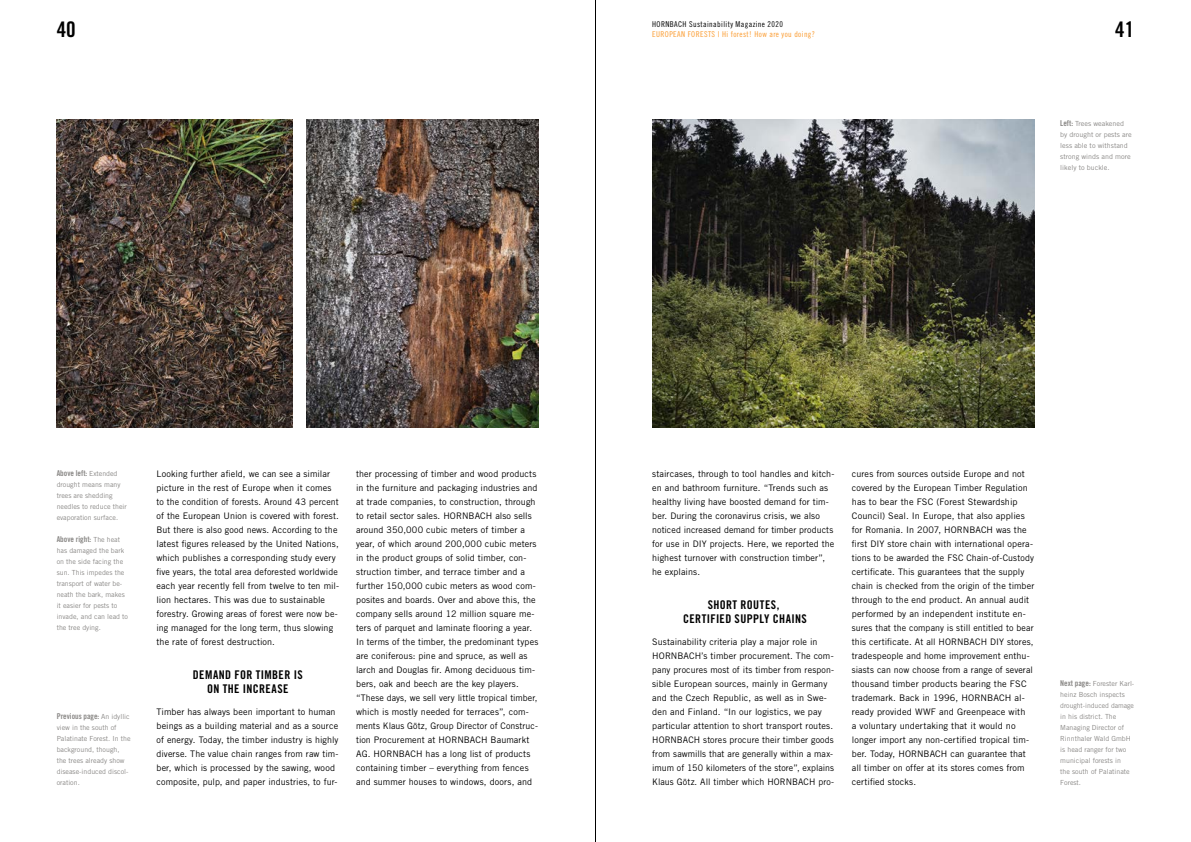
<style>
.page{position:relative;width:1191px;height:842px;background:#fff}
.page>*{position:absolute;margin:0;border:0;box-sizing:border-box;transform-origin:0 0}
.t1{font:21.5px "Trade Gothic LT Std Bd Cn 20";color:#000}
.t2{font:12px/14px "Trade Gothic LT Std Bd Cn 20";letter-spacing:.035em;color:#000;text-align:center}
.t3{font:9px/14px "Trade Gothic LT Std";letter-spacing:.01em;color:#000}
.t4{font:8px "Trade Gothic LT Std Bd Cn 20";color:#898785}
.t5{font:8px "Trade Gothic LT Std Cn 18";letter-spacing:.05em;color:#fb9a2d}
.t6{font:8px "Trade Gothic LT Std Cn 18";letter-spacing:.05em;color:#000}
.t7{font:7px/11px "Trade Gothic LT Std";color:#898785}
.s1{font-family:"Trade Gothic LT Std Bd Cn 20";font-size:8px}
.s2{font-family:"Trade Gothic LT Std";font-size:7px}
</style>
<div class="page">
<img style="left:57px;top:120px;width:236px;height:308px">
<img style="left:306px;top:120px;width:233px;height:308px">
<img style="left:652px;top:120px;width:382px;height:308px">
<hr style="left:595px;top:0;width:1px;height:842px;background:#000">
<h1 class="t1" style="left:57px;top:16px;width:21px">40</h1>
<h1 class="t1" style="left:1115px;top:16px;width:21px">41</h1>
<p class="t6" style="left:652px;top:19px;width:132px">HORNBACH Sustainability Magazine 2020</p>
<p class="t5" style="left:652px;top:29px;width:164px">EUROPEAN FORESTS | Hi forest! How are you doing?</p>
<p class="t7" style="left:1060px;top:118px;width:73px"><span class="s1">Left:</span> Trees weakened by drought or pests are less able to withstand strong winds and more likely to buckle.</p>
<p class="t4" style="left:57px;top:468px;width:62px">Above left: <span class="s2">Extended</span></p>
<p class="t7" style="left:57px;top:479px;width:72px">drought means many trees are shedding needles to reduce their evaporation surface.</p>
<p class="t4" style="left:57px;top:534px;width:65px">Above right: <span class="s2">The heat</span></p>
<p class="t7" style="left:57px;top:545px;width:73px">has damaged the bark on the side facing the sun. This impedes the transport of water be&shy;neath the bark, makes it easier for pests to invade, and can lead to the tree dying.</p>
<p class="t4" style="left:57px;top:711px;width:74px">Previous page: <span class="s2">An idyllic</span></p>
<p class="t7" style="left:57px;top:722px;width:75px">view in the south of<br>Palatinate Forest. In the background, though, the trees already show disease-induced discol&shy;oration.</p>
<p class="t3" style="left:156px;top:467px;width:184px">Looking further afield, we can see a similar picture in the rest of Europe when it comes to the condition of forests. Around 43 percent of the European Union is covered with forest.<br>But there is also good news. According to the latest figures released by the United Nations, which publishes a corresponding study every five years, the total area deforested worldwide each year recently fell from twelve to ten mil&shy;lion hectares. This was due to sustainable forestry. Growing areas of forest were now be&shy;ing managed for the long term, thus slowing the rate of forest destruction.</p>
<h2 class="t2" style="left:193px;top:667px;width:111px">DEMAND FOR TIMBER IS<br>ON THE INCREASE</h2>
<p class="t3" style="left:156px;top:705px;width:183px">Timber has always been important to human beings as a building material and as a source of energy. Today, the timber industry is highly diverse. The value chain ranges from raw tim&shy;ber, which is processed by the sawing, wood composite, pulp, and paper industries, to fur-</p>
<p class="t3" style="left:356px;top:467px;width:184px">ther processing of timber and wood products in the furniture and packaging industries and at trade companies, to construction, through to retail sector sales. HORNBACH also sells around 350,000 cubic meters of timber a year, of which around 200,000 cubic meters in the product groups of solid timber, con&shy;struction timber, and terrace timber and a further 150,000 cubic meters as wood com&shy;posites and boards. Over and above this, the company sells around 12 million square me&shy;ters of parquet and laminate flooring a year.<br>In terms of the timber, the predominant types are coniferous: pine and spruce, as well as larch and Douglas fir. Among deciduous tim&shy;bers, oak and beech are the key players. “These days, we sell very little tropical timber, which is mostly needed for terraces”, com&shy;ments Klaus Götz, Group Director of Construc&shy;tion Procurement at HORNBACH Baumarkt AG. HORNBACH has a long list of products containing timber – everything from fences and summer houses to windows, doors, and</p>
<p class="t3" style="left:652px;top:467px;width:184px">staircases, through to tool handles and kitch&shy;en and bathroom furniture. “Trends such as healthy living have boosted demand for tim&shy;ber. During the coronavirus crisis, we also noticed increased demand for timber products for use in DIY projects. Here, we reported the highest turnover with construction timber”, he explains.</p>
<h2 class="t2" style="left:683px;top:597px;width:125px">SHORT ROUTES,<br>CERTIFIED SUPPLY CHAINS</h2>
<p class="t3" style="left:652px;top:635px;width:183px">Sustainability criteria play a major role in HORNBACH’s timber procurement. The com&shy;pany procures most of its timber from respon&shy;sible European sources, mainly in Germany and the Czech Republic, as well as in Swe&shy;den and Finland. “In our logistics, we pay particular attention to short transport routes.<br>HORNBACH stores procure their timber goods from sawmills that are generally within a max&shy;imum of 150 kilometers of the store”, explains Klaus Götz. All timber which HORNBACH pro-</p>
<p class="t3" style="left:852px;top:467px;width:184px">cures from sources outside Europe and not covered by the European Timber Regulation has to bear the FSC (Forest Stewardship Council) Seal. In Europe, that also applies for Romania. In 2007, HORNBACH was the first DIY store chain with international opera&shy;tions to be awarded the FSC Chain-of-Custody certificate. This guarantees that the supply chain is checked from the origin of the timber through to the end product. An annual audit performed by an independent institute en&shy;sures that the company is still entitled to bear this certificate. At all HORNBACH DIY stores, tradespeople and home improvement enthu&shy;siasts can now choose from a range of several thousand timber products bearing the FSC trademark. Back in 1996, HORNBACH al&shy;ready provided WWF and Greenpeace with<br>a voluntary undertaking that it would no longer import any non-certified tropical tim&shy;ber. Today, HORNBACH can guarantee that all timber on offer at its stores comes from certified stocks.</p>
<p class="t7" style="left:1060px;top:678px;width:75px"><span class="s1">Next page:</span> Forester Karl&shy;heinz Bosch inspects drought-induced damage in his district. The<br>Managing Director of<br>Rinnthaler Wald GmbH is head ranger for two municipal forests in<br>the south of Palatinate<br>Forest.</p>
</div>
